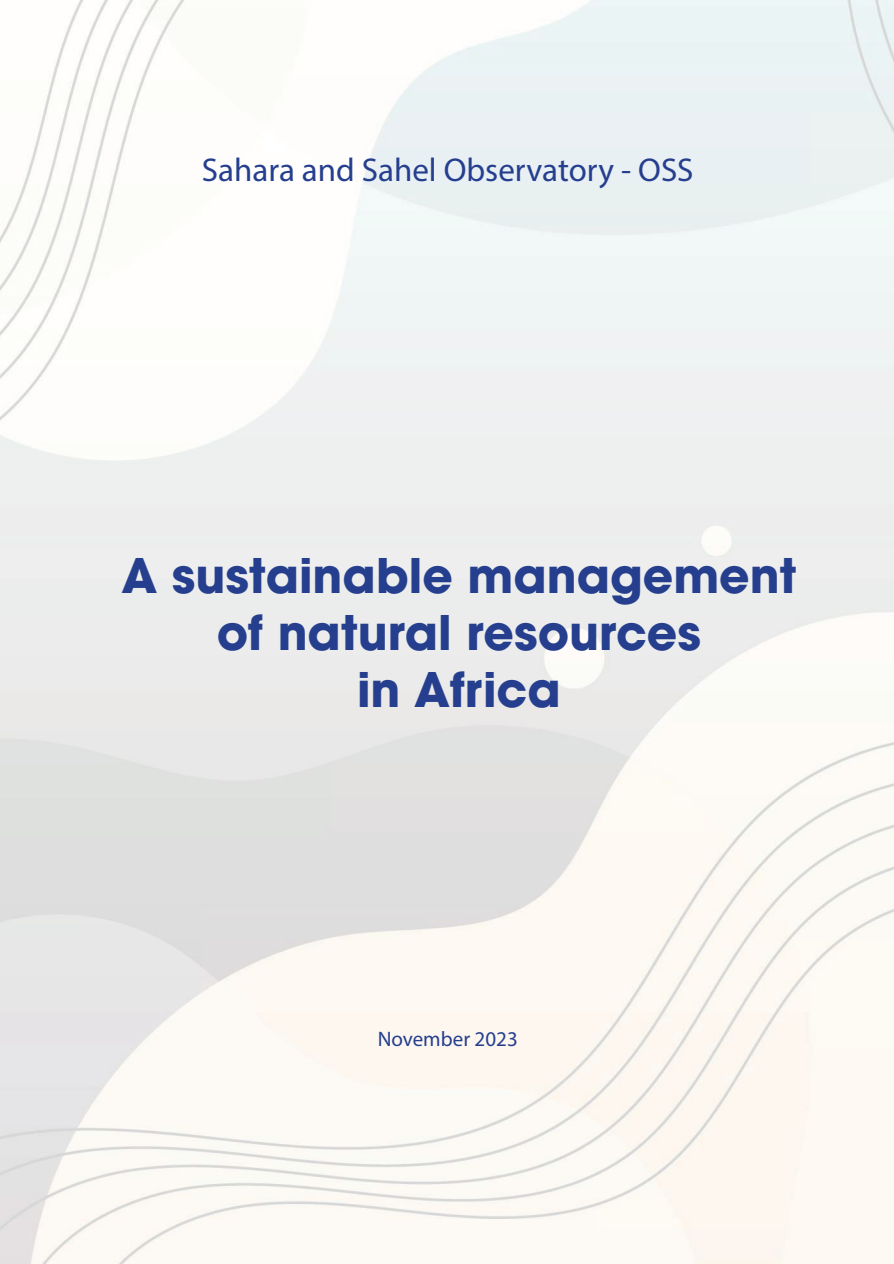
<style>
.page{position:relative;width:894px;height:1264px;background:#fff}
.page>*{position:absolute;margin:0;border:0;box-sizing:border-box;transform-origin:0 0}
.t1{font:700 47.25px/56.7px "Avant Garde";color:#253f8e;text-align:center}
.t2{font:33px "Myriad Pro";color:#253f8e}
.t3{font:21px "Myriad Pro";color:#253f8e}
</style>
<div class="page">
<img style="left:0;top:0;width:893px;height:1263px">
<p class="t2" style="left:202px;top:150px;width:493px">Sahara and Sahel Observatory - OSS</p>
<p class="t1" style="left:121px;top:547px;width:676px">A sustainable management of natural resources<br>in Africa</p>
<p class="t3" style="left:377px;top:1026px;width:142px">November 2023</p>
</div>
